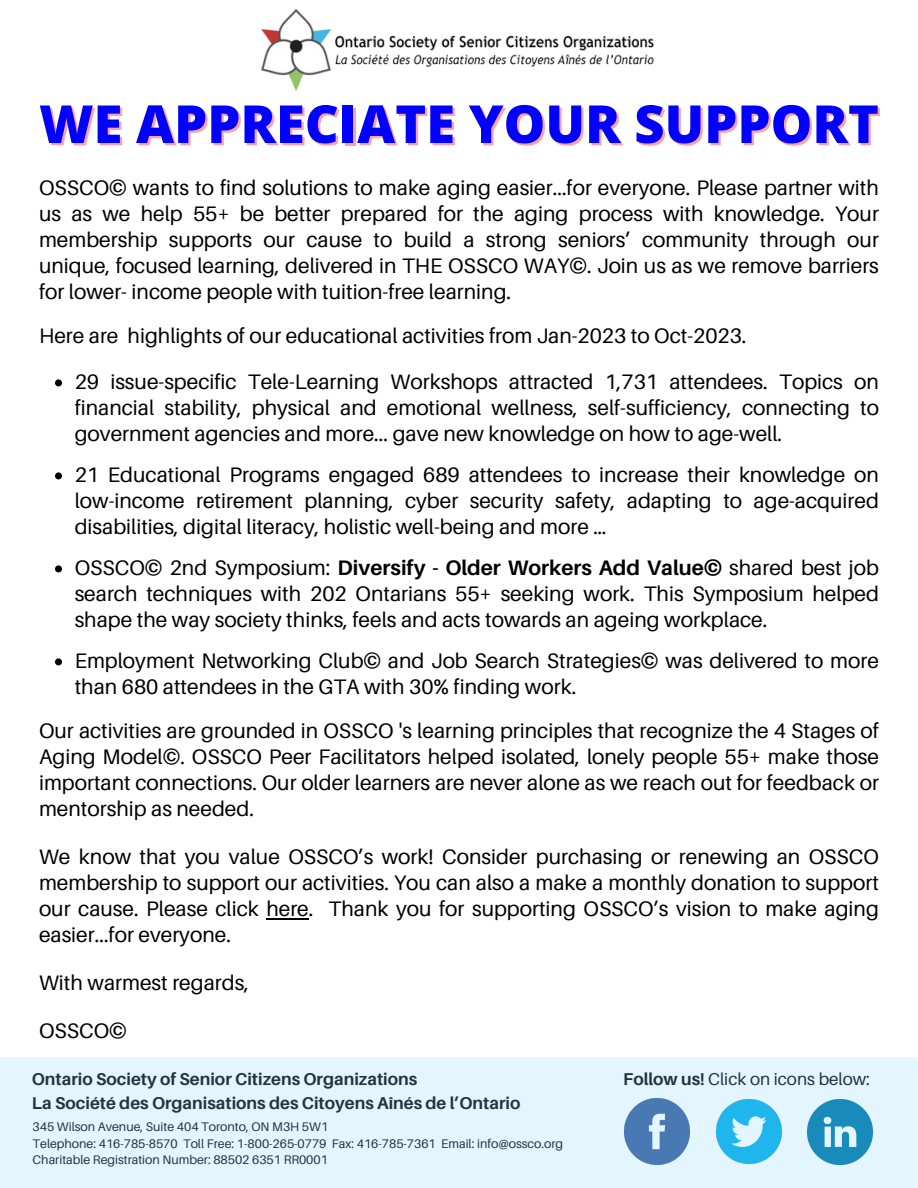
<style>
.page{position:relative;width:918px;height:1188px;background:#fff}
.page>*{position:absolute;margin:0;border:0;box-sizing:border-box;transform-origin:0 0}
.t1{font:800 52.5px "Open Sans";color:#00f}
.t2{font:21px/26px "Aileron";color:#000;text-align:justify}
.t3{font:700 17.1px/23.7px "Aileron";color:#222}
.t4{font:17.1px "Aileron";color:#222}
.t5{font:12.45px/16.8px "Aileron";color:#222}
.s1{font-weight:700}
</style>
<div class="page">
<svg style="left:0;top:1057px;width:918px;height:131px;background:#d5edfa"></svg>
<img style="left:261px;top:8px;width:393px;height:83px">
<svg style="left:55px;top:379px;width:7px;height:7px"></svg>
<svg style="left:55px;top:472px;width:7px;height:7px"></svg>
<svg style="left:55px;top:565px;width:7px;height:7px"></svg>
<svg style="left:55px;top:658px;width:7px;height:7px"></svg>
<hr style="left:266px;top:918px;width:43px;height:2px;background:#000">
<h1 class="t1" style="left:39px;top:87px;width:841px">WE APPRECIATE YOUR SUPPORT</h1>
<p class="t2" style="left:39px;top:175px;width:841px">OSSCO© wants to find solutions to make aging easier...for everyone. Please partner with us as we help 55+ be better prepared for the aging process with knowledge. Your membership supports our cause to build a strong seniors’ community through our unique, focused learning, delivered in THE OSSCO WAY©. Join us as we remove barriers for lower- income people with tuition-free learning.</p>
<p class="t2" style="left:75px;top:313px;width:806px;line-height:46px;text-indent:-36px">Here are highlights of our educational activities from Jan-2023 to Oct-2023.<br>29 issue-specific Tele-Learning Workshops attracted 1,731 attendees. Topics on</p>
<p class="t2" style="left:75px;top:395px;width:806px">financial stability, physical and emotional wellness, self-sufficiency, connecting to government agencies and more... gave new knowledge on how to age-well.</p>
<p class="t2" style="left:75px;top:462px;width:806px">21 Educational Programs engaged 689 attendees to increase their knowledge on low-income retirement planning, cyber security safety, adapting to age-acquired disabilities, digital literacy, holistic well-being and more …</p>
<p class="t2" style="left:75px;top:555px;width:806px">OSSCO© 2nd Symposium: <span class="s1">Diversify - Older Workers Add Value©</span> shared best job search techniques with 202 Ontarians 55+ seeking work. This Symposium helped shape the way society thinks, feels and acts towards an ageing workplace.</p>
<p class="t2" style="left:75px;top:648px;width:806px">Employment Networking Club© and Job Search Strategies© was delivered to more than 680 attendees in the GTA with 30% finding work.</p>
<p class="t2" style="left:39px;top:718px;width:841px">Our activities are grounded in OSSCO 's learning principles that recognize the 4 Stages of Aging Model©. OSSCO Peer Facilitators helped isolated, lonely people 55+ make those important connections. Our older learners are never alone as we reach out for feedback or mentorship as needed.</p>
<p class="t2" style="left:39px;top:844px;width:841px">We know that you value OSSCO’s work! Consider purchasing or renewing an OSSCO membership to support our activities. You can also a make a monthly donation to support our cause. Please click here. Thank you for supporting OSSCO’s vision to make aging easier...for everyone.</p>
<p class="t2" style="left:39px;top:970px;width:211px">With warmest regards,</p>
<p class="t2" style="left:39px;top:1018px;width:89px">OSSCO©</p>
<p class="t3" style="left:32px;top:1067px;width:490px">Ontario Society of Senior Citizens Organizations<br>La Société des Organisations des Citoyens Aînés de l’Ontario</p>
<p class="t4" style="left:623px;top:1068px;width:248px"><span class="s1">Follow us!</span> Click on icons below:</p>
<p class="t5" style="left:33px;top:1118px;width:532px">345 Wilson Avenue, Suite 404 Toronto, ON M3H 5W1<br>Telephone: 416-785-8570 Toll Free: 1-800-265-0779 Fax: 416-785-7361 Email: info@ossco.org<br>Charitable Registration Number: 88502 6351 RR0001</p>
</div>
